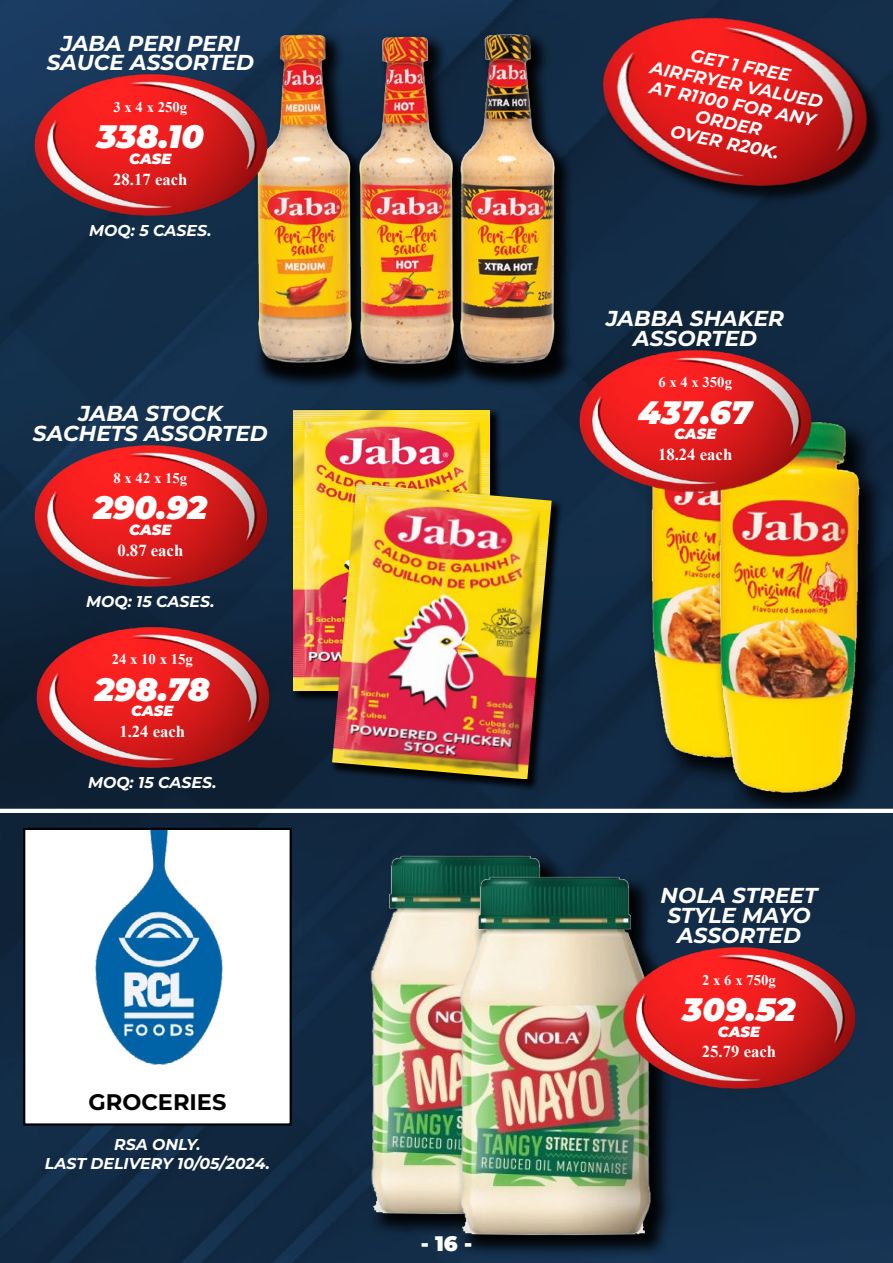
<style>
.page{position:relative;width:893px;height:1263px;background:#fff}
.page>*{position:absolute;margin:0;border:0;box-sizing:border-box;transform-origin:0 0}
.t1{font:italic 900 32.4px "Montserrat";color:#fff}
.t2{font:100 22.5px "Montserrat";color:#000}
.t3{font:italic 700 21.6px/19.6px "Montserrat";color:#fff;text-align:center}
.t4{font:100 21px "Montserrat";color:#fff}
.t5{font:italic 700 17.7px/19.6px "Montserrat";color:#fff;text-align:center}
.t6{font:700 16.65px "Times New Roman";color:#fff}
.t7{font:italic 700 15.75px/19.6px "Montserrat";color:#fff;text-align:center}
.t8{font:700 14.7px "Times New Roman";color:#fff}
.t9{font:italic 900 14.7px "Montserrat";color:#fff}
</style>
<div class="page">
<img style="left:0;top:0;width:893px;height:1263px">
<img style="left:633px;top:371px;width:191px;height:422px">
<img style="left:702px;top:406px;width:191px;height:422px">
<div style="left:253px;top:30px;width:321px;height:361px;background:#000;opacity:.93"></div>
<img style="left:245px;top:28px;width:323px;height:349px">
<hr style="left:0;top:809px;width:893px;height:4px;background:#fff">
<div style="left:24px;top:829px;width:267px;height:295px;background:#fff"></div>
<div style="left:23px;top:828px;width:269px;height:297px;border:2px solid #000"></div>
<img style="left:95px;top:831px;width:128px;height:234px">
<img style="left:356px;top:823px;width:220px;height:415px">
<div style="left:456px;top:873px;width:219px;height:386px;background:#000;opacity:.93"></div>
<img style="left:444px;top:845px;width:221px;height:414px">
<div style="left:292px;top:408px;width:210px;height:294px;background:#000;opacity:.93"></div>
<img style="left:294px;top:410px;width:196px;height:280px">
<div style="left:330px;top:482px;width:234px;height:309px;background:#000;opacity:.93"></div>
<img style="left:332px;top:484px;width:220px;height:295px">
<img style="left:29px;top:54px;width:242px;height:182px">
<img style="left:574px;top:329px;width:242px;height:182px">
<img style="left:618px;top:926px;width:242px;height:182px">
<img style="left:577px;top:0;width:316px;height:233px">
<img style="left:29px;top:425px;width:242px;height:181px">
<img style="left:31px;top:606px;width:242px;height:182px">
<p class="t3" style="left:47px;top:32px;width:209px">JABA PERI PERI<br>SAUCE ASSORTED</p>
<p class="t8" style="left:114px;top:97px;width:75px">3 x 4 x 250g</p>
<h1 class="t1" style="left:97px;top:112px;width:109px">338.10</h1>
<p class="t9" style="left:129px;top:148px;width:44px">CASE</p>
<p class="t6" style="left:113px;top:167px;width:76px">28.17 each</p>
<p class="t7" style="left:89px;top:220px;width:124px">MOQ: 5 CASES.</p>
<p class="t3" style="left:33px;top:403px;width:236px">JABA STOCK<br>SACHETS ASSORTED</p>
<p class="t8" style="left:114px;top:467px;width:75px">8 x 42 x 15g</p>
<h1 class="t1" style="left:93px;top:483px;width:115px">290.92</h1>
<p class="t9" style="left:129px;top:518px;width:44px">CASE</p>
<p class="t6" style="left:117px;top:538px;width:67px">0.87 each</p>
<p class="t7" style="left:86px;top:591px;width:130px">MOQ: 15 CASES.</p>
<p class="t8" style="left:112px;top:649px;width:83px">24 x 10 x 15g</p>
<h1 class="t1" style="left:95px;top:665px;width:117px">298.78</h1>
<p class="t9" style="left:131px;top:700px;width:44px">CASE</p>
<p class="t6" style="left:119px;top:719px;width:67px">1.24 each</p>
<p class="t7" style="left:88px;top:772px;width:130px">MOQ: 15 CASES.</p>
<p class="t2" style="left:89px;top:1086px;width:139px">GROCERIES</p>
<p class="t7" style="left:45px;top:1133px;width:227px">RSA ONLY.<br>LAST DELIVERY 10/05/2024.</p>
<p class="t5" style="left:656px;top:38px;width:177px;rotate:11deg">GET 1 FREE<br>AIRFRYER VALUED<br>AT R1100 FOR ANY<br>ORDER<br>OVER R20K.</p>
<p class="t3" style="left:606px;top:307px;width:179px">JABBA SHAKER<br>ASSORTED</p>
<p class="t8" style="left:658px;top:372px;width:75px">6 x 4 x 350g</p>
<h1 class="t1" style="left:638px;top:388px;width:115px">437.67</h1>
<p class="t9" style="left:674px;top:423px;width:44px">CASE</p>
<p class="t6" style="left:658px;top:442px;width:76px">18.24 each</p>
<p class="t4" style="left:421px;top:1230px;width:53px">- 16 -</p>
<p class="t3" style="left:661px;top:885px;width:158px">NOLA STREET<br>STYLE MAYO<br>ASSORTED</p>
<p class="t8" style="left:702px;top:969px;width:75px">2 x 6 x 750g</p>
<h1 class="t1" style="left:683px;top:985px;width:114px">309.52</h1>
<p class="t9" style="left:718px;top:1020px;width:44px">CASE</p>
<p class="t6" style="left:702px;top:1040px;width:76px">25.79 each</p>
</div>
